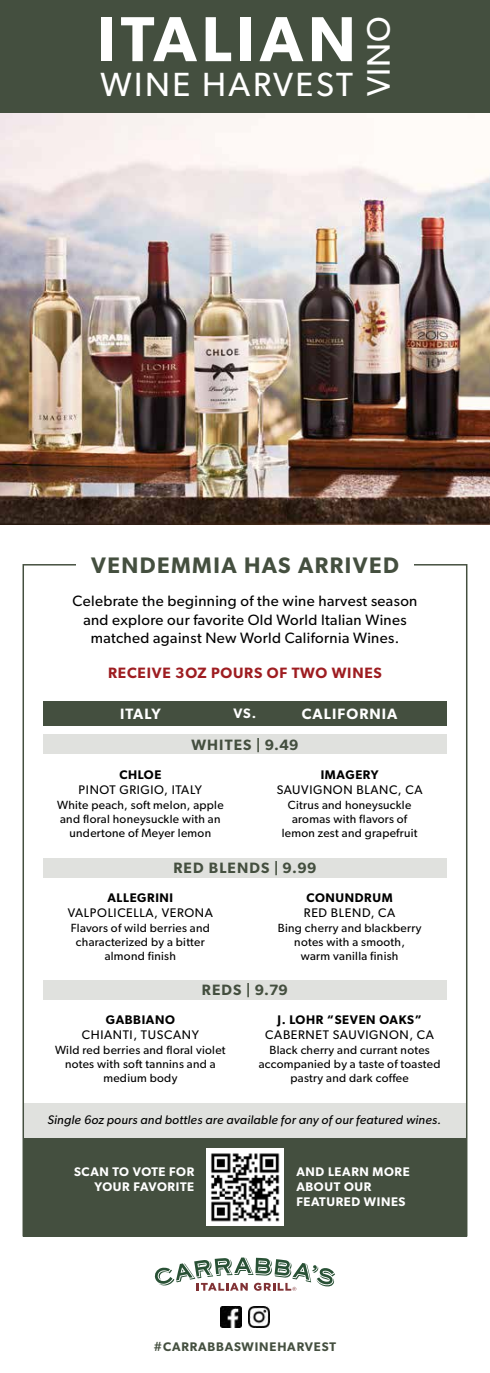
<style>
.page{position:relative;width:490px;height:1373px;background:#fff}
.page>*{position:absolute;margin:0;border:0;box-sizing:border-box;transform-origin:0 0}
.t1{font:600 63.75px "Gibson";letter-spacing:.075em;color:#fff}
.t2{font:33.62px "Gibson";letter-spacing:.075em;color:#fff}
.t3{font:32.5px "Gibson";color:#fff}
.t4{font:600 22.5px "Gibson";letter-spacing:.065em;color:#444f3f}
.t5{font:15px/18.8px "Gibson";letter-spacing:.025em;color:#000;text-align:center}
.t6{font:600 15px "Gibson";letter-spacing:.075em;color:#444f3f}
.t7{font:600 15px "Gibson";letter-spacing:.05em;color:#9e1d21}
.t8{font:600 15px "Gibson";letter-spacing:.075em;color:#fff}
.t9{font:600 13.75px "Gibson";color:#fff}
.t10{font:12.5px "Gibson";letter-spacing:.05em;color:#000}
.t11{font:italic 12.5px "Gibson";letter-spacing:.02em;color:#000}
.t12{font:600 12.5px/15px "Gibson";letter-spacing:.05em;color:#fff}
.t13{font:600 12.5px "Gibson";letter-spacing:.05em;color:#000}
.t14{font:600 12.5px "Gibson";letter-spacing:.07em;color:#444f3f}
.t15{font:11.88px/14.2px "Gibson";letter-spacing:.025em;color:#000;text-align:center}
</style>
<div class="page">
<img style="left:0;top:112px;width:489px;height:412px">
<div style="left:23px;top:1102px;width:443px;height:35px;background:#e0e1de"></div>
<div style="left:23px;top:1137px;width:443px;height:99px;background:#444f3f"></div>
<div style="left:0;top:0;width:489px;height:112px;background:#444f3f"></div>
<img style="left:206px;top:1148px;width:77px;height:77px">
<img style="left:220px;top:1306px;width:21px;height:21px">
<img style="left:249px;top:1306px;width:20px;height:21px">
<div style="left:43px;top:734px;width:403px;height:20px;background:#e0e1de"></div>
<div style="left:43px;top:857px;width:403px;height:20px;background:#e0e1de"></div>
<div style="left:43px;top:979px;width:403px;height:20px;background:#e0e1de"></div>
<div style="left:43px;top:701px;width:403px;height:25px;background:#444f3f"></div>
<svg style="left:155px;top:1257px;width:180px;height:33px"></svg>
<h1 class="t1" style="left:97px;top:1px;width:259px">ITALIAN</h1>
<h2 class="t2" style="left:100px;top:64px;width:254px">WINE HARVEST</h2>
<h3 class="t3" style="left:358px;top:96px;width:81px;rotate:-90deg">VINO</h3>
<h3 class="t4" style="left:91px;top:552px;width:309px">VENDEMMIA HAS ARRIVED</h3>
<p class="t5" style="left:72px;top:591px;width:346px">Celebrate the beginning of the wine harvest season and explore our favorite Old World Italian Wines matched against New World California Wines.</p>
<p class="t7" style="left:108px;top:664px;width:275px">RECEIVE 3OZ POURS OF TWO WINES</p>
<p class="t8" style="left:120px;top:704px;width:42px">ITALY</p>
<p class="t9" style="left:233px;top:704px;width:24px">VS.</p>
<p class="t8" style="left:301px;top:704px;width:97px">CALIFORNIA</p>
<p class="t6" style="left:191px;top:735px;width:109px">WHITES | 9.49</p>
<p class="t13" style="left:119px;top:767px;width:43px">CHLOE</p>
<p class="t10" style="left:79px;top:782px;width:125px">PINOT GRIGIO, ITALY</p>
<p class="t15" style="left:57px;top:797px;width:168px">White peach, soft melon, apple and floral honeysuckle with an undertone of Meyer lemon</p>
<p class="t13" style="left:320px;top:767px;width:59px">IMAGERY</p>
<p class="t10" style="left:276px;top:782px;width:147px">SAUVIGNON BLANC, CA</p>
<p class="t15" style="left:281px;top:797px;width:137px">Citrus and honeysuckle aromas with flavors of lemon zest and grapefruit</p>
<p class="t6" style="left:173px;top:859px;width:144px">RED BLENDS | 9.99</p>
<p class="t13" style="left:107px;top:890px;width:67px">ALLEGRINI</p>
<p class="t10" style="left:68px;top:905px;width:147px">VALPOLICELLA, VERONA</p>
<p class="t15" style="left:71px;top:920px;width:141px">Flavors of wild berries and characterized by a bitter almond finish</p>
<p class="t13" style="left:306px;top:890px;width:88px">CONUNDRUM</p>
<p class="t10" style="left:304px;top:905px;width:93px">RED BLEND, CA</p>
<p class="t15" style="left:278px;top:920px;width:145px">Bing cherry and blackberry notes with a smooth,<br>warm vanilla finish</p>
<p class="t6" style="left:202px;top:981px;width:87px">REDS | 9.79</p>
<p class="t13" style="left:106px;top:1012px;width:71px">GABBIANO</p>
<p class="t10" style="left:82px;top:1027px;width:118px">CHIANTI, TUSCANY</p>
<p class="t15" style="left:55px;top:1042px;width:172px">Wild red berries and floral violet notes with soft tannins and a medium body</p>
<p class="t13" style="left:277px;top:1012px;width:146px">J. LOHR “SEVEN OAKS”</p>
<p class="t10" style="left:265px;top:1027px;width:170px">CABERNET SAUVIGNON, CA</p>
<p class="t15" style="left:258px;top:1042px;width:183px">Black cherry and currant notes accompanied by a taste of toasted pastry and dark coffee</p>
<p class="t11" style="left:47px;top:1112px;width:395px">Single 6oz pours and bottles are available for any of our featured wines.</p>
<p class="t12" style="left:74px;top:1164px;width:121px;text-align:right">SCAN TO VOTE FOR<br>YOUR FAVORITE</p>
<p class="t12" style="left:296px;top:1164px;width:115px">AND LEARN MORE<br>ABOUT OUR<br>FEATURED WINES</p>
<p class="t14" style="left:154px;top:1339px;width:183px">#CARRABBASWINEHARVEST</p>
</div>
